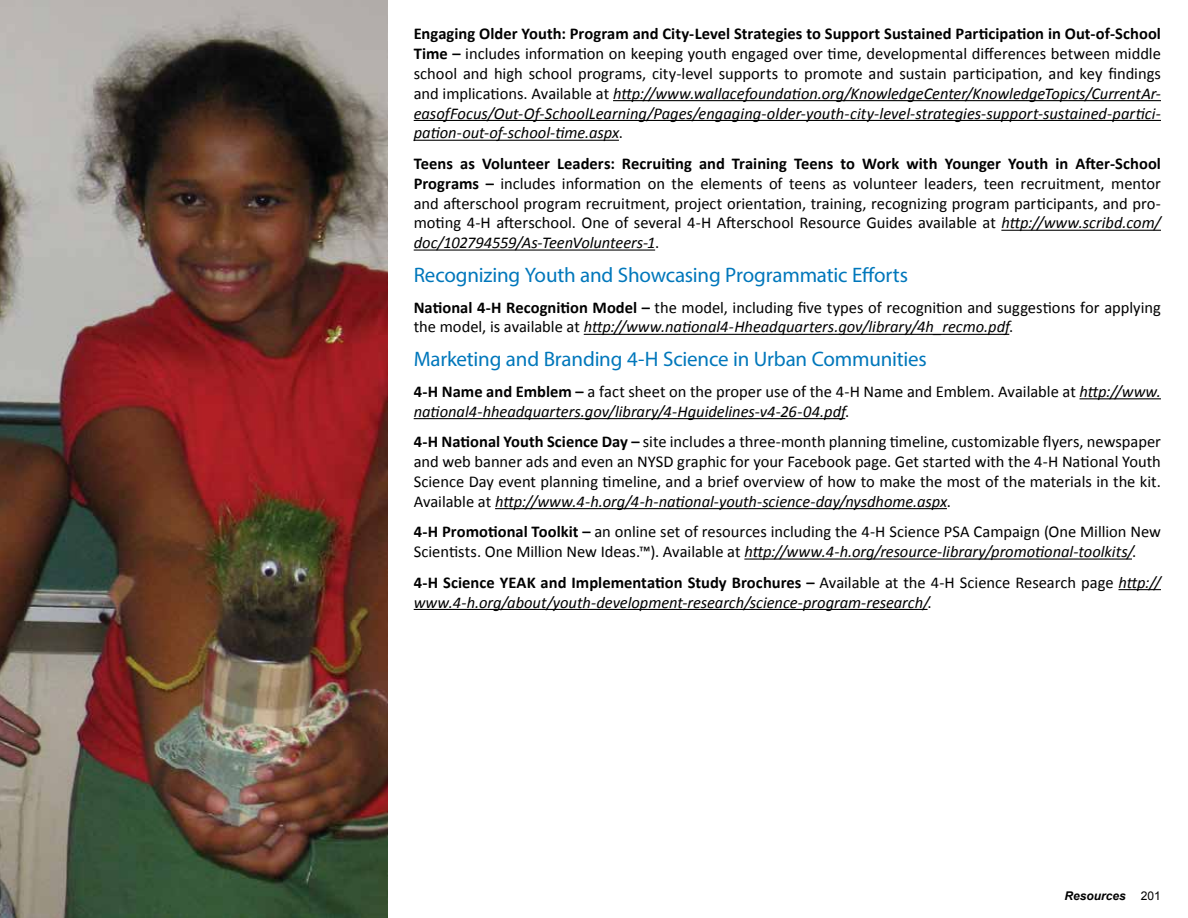
<style>
.page{position:relative;width:1188px;height:918px;background:#fff}
.page>*{position:absolute;margin:0;border:0;box-sizing:border-box;transform-origin:0 0}
.t1{font:21px "Myriad Pro";letter-spacing:-.01em;color:#07b}
.t2{font:16.5px/19.8px "Calibri";color:#000;text-align:justify}
.t3{font:italic 16.5px/19.8px "Calibri";color:#000}
.t4{font:italic 700 12px "Arial";color:#000}
.t5{font:12px "Arial";color:#000}
.s1{font-weight:700;font-style:normal}
.s2{font-style:normal}
.s3{font-weight:700}
.s4{font-style:italic}
</style>
<div class="page">
<img style="left:0;top:0;width:388px;height:918px">
<hr style="left:613px;top:100px;width:548px;height:1px;background:#000">
<hr style="left:414px;top:120px;width:747px;height:1px;background:#000">
<hr style="left:414px;top:140px;width:205px;height:1px;background:#000">
<hr style="left:1001px;top:230px;width:160px;height:1px;background:#000">
<hr style="left:414px;top:250px;width:241px;height:1px;background:#000">
<hr style="left:584px;top:334px;width:425px;height:1px;background:#000">
<hr style="left:1080px;top:398px;width:81px;height:1px;background:#000">
<hr style="left:414px;top:418px;width:431px;height:1px;background:#000">
<hr style="left:495px;top:508px;width:452px;height:1px;background:#000">
<hr style="left:744px;top:559px;width:388px;height:1px;background:#000">
<hr style="left:1118px;top:589px;width:43px;height:1px;background:#000">
<hr style="left:414px;top:609px;width:514px;height:1px;background:#000">
<p class="t3" style="left:414px;top:23px;width:749px;text-align:justify"><span class="s1">Engaging Older Youth: Program and City-Level Strategies to Support Sustained Participation in Out-of-School Time –</span> <span class="s2">includes information on keeping youth engaged over time, developmental differences between middle school and high school programs, city-level supports to promote and sustain participation, and key findings and implications. Available at</span> http://www.wallacefoundation.org/KnowledgeCenter/KnowledgeTopics/CurrentAr&shy;easofFocus/Out-Of-SchoolLearning/Pages/engaging-older-youth-city-level-strategies-support-sustained-partici&shy;pation-out-of-school-time.aspx<span class="s2">.</span></p>
<p class="t2" style="left:414px;top:154px;width:749px"><span class="s3">Teens as Volunteer Leaders: Recruiting and Training Teens to Work with Younger Youth in After-School Programs –</span> includes information on the elements of teens as volunteer leaders, teen recruitment, mentor and afterschool program recruitment, project orientation, training, recognizing program participants, and pro&shy;moting 4-H afterschool. One of several 4-H Afterschool Resource Guides available at <span class="s4">http://www.scribd.com/ doc/102794559/As-TeenVolunteers-1</span>.</p>
<p class="t1" style="left:414px;top:262px;width:496px">Recognizing Youth and Showcasing Programmatic Efforts</p>
<p class="t2" style="left:414px;top:297px;width:749px"><span class="s3">National 4-H Recognition Model –</span> the model, including five types of recognition and suggestions for applying the model, is available at <span class="s4">http://www.national4-Hheadquarters.gov/library/4h_recmo.pdf</span>.</p>
<p class="t1" style="left:414px;top:346px;width:515px">Marketing and Branding 4-H Science in Urban Communities</p>
<p class="t3" style="left:414px;top:381px;width:749px"><span class="s1">4-H Name and Emblem –</span> <span class="s2">a fact sheet on the proper use of the 4-H Name and Emblem. Available at</span> http://www. national4-hheadquarters.gov/library/4-Hguidelines-v4-26-04.pdf<span class="s2">.</span></p>
<p class="t2" style="left:414px;top:432px;width:749px"><span class="s3">4-H National Youth Science Day –</span> site includes a three-month planning timeline, customizable flyers, newspaper and web banner ads and even an NYSD graphic for your Facebook page. Get started with the 4-H National Youth Science Day event planning timeline, and a brief overview of how to make the most of the materials in the kit.<br>Available at <span class="s4">http://www.4-h.org/4-h-national-youth-science-day/nysdhome.aspx</span>.</p>
<p class="t2" style="left:414px;top:522px;width:749px"><span class="s3">4-H Promotional Toolkit –</span> an online set of resources including the 4-H Science PSA Campaign (One Million New<br>Scientists. One Million New Ideas.™). Available at <span class="s4">http://www.4-h.org/resource-library/promotional-toolkits/</span>.</p>
<p class="t3" style="left:414px;top:572px;width:749px"><span class="s1">4-H Science YEAK and Implementation Study Brochures –</span> <span class="s2">Available at the 4-H Science Research page</span> http:// www.4-h.org/about/youth-development-research/science-program-research/<span class="s2">.</span></p>
<p class="t4" style="left:1065px;top:888px;width:63px">Resources</p>
<p class="t5" style="left:1141px;top:888px;width:22px">201</p>
</div>
